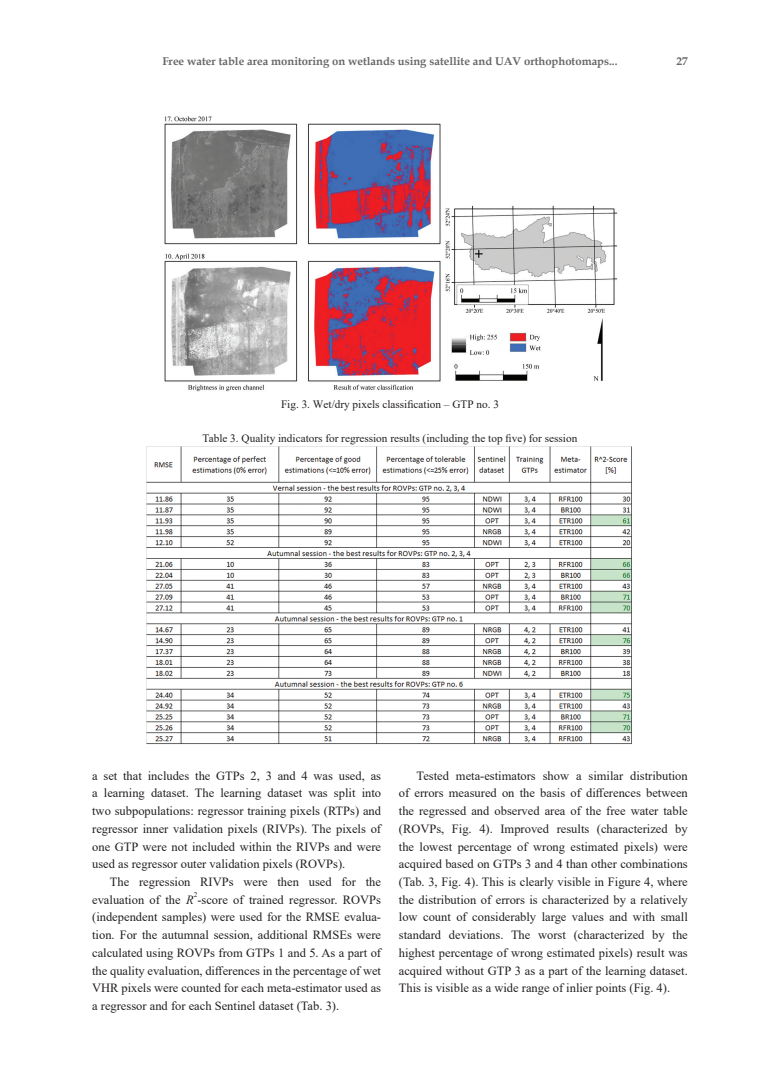
<style>
.page{position:relative;width:780px;height:1088px;background:#fff}
.page>*{position:absolute;margin:0;border:0;box-sizing:border-box;transform-origin:0 0}
.t1{font:12.5px/17.8px "Times New Roman";color:#231f20;text-align:justify}
.t2{font:11.25px "Times New Roman";color:#231f20}
.t3{font:700 11.25px "Book Antiqua";color:#67676a}
.t4{font:7.25px "Times New Roman";color:#231f20}
.s1{font-style:italic}
</style>
<div class="page">
<img style="left:164px;top:116px;width:454px;height:276px">
<img style="left:146px;top:446px;width:486px;height:298px">
<p class="t3" style="left:162px;top:54px;width:456px">Free water table area monitoring on wetlands using satellite and UAV orthophotomaps...</p>
<p class="t3" style="left:676px;top:54px;width:13px">27</p>
<p class="t2" style="left:281px;top:396px;width:219px">Fig. 3. Wet/dry pixels classification – GTP no. 3</p>
<p class="t2" style="left:203px;top:430px;width:376px">Table 3. Quality indicators for regression results (including the top five) for session</p>
<p class="t1" style="left:92px;top:766px;width:290px">a set that includes the GTPs 2, 3 and 4 was used, as a learning dataset. The learning dataset was split into two subpopulations: regressor training pixels (RTPs) and regressor inner validation pixels (RIVPs). The pixels of one GTP were not included within the RIVPs and were used as regressor outer validation pixels (ROVPs).</p>
<p class="t1" style="left:92px;top:872px;width:290px;text-align:right">The regression RIVPs were then used for the evaluation of the <span class="s1">R</span> -score of trained regressor. ROVPs</p>
<p class="t4" style="left:194px;top:890px;width:5px">2</p>
<p class="t1" style="left:92px;top:908px;width:290px">(independent samples) were used for the RMSE evalua&shy;tion. For the autumnal session, additional RMSEs were calculated using ROVPs from GTPs 1 and 5. As a part of the quality evaluation, differences in the percentage of wet VHR pixels were counted for each meta-estimator used as a regressor and for each Sentinel dataset (Tab. 3).</p>
<p class="t1" style="left:399px;top:766px;width:290px;text-indent:18px">Tested meta-estimators show a similar distribution of errors measured on the basis of differences between the regressed and observed area of the free water table (ROVPs, Fig. 4). Improved results (characterized by the lowest percentage of wrong estimated pixels) were acquired based on GTPs 3 and 4 than other combinations (Tab. 3, Fig. 4). This is clearly visible in Figure 4, where the distribution of errors is characterized by a relatively low count of considerably large values and with small standard deviations. The worst (characterized by the highest percentage of wrong estimated pixels) result was acquired without GTP 3 as a part of the learning dataset.<br>This is visible as a wide range of inlier points (Fig. 4).</p>
</div>
